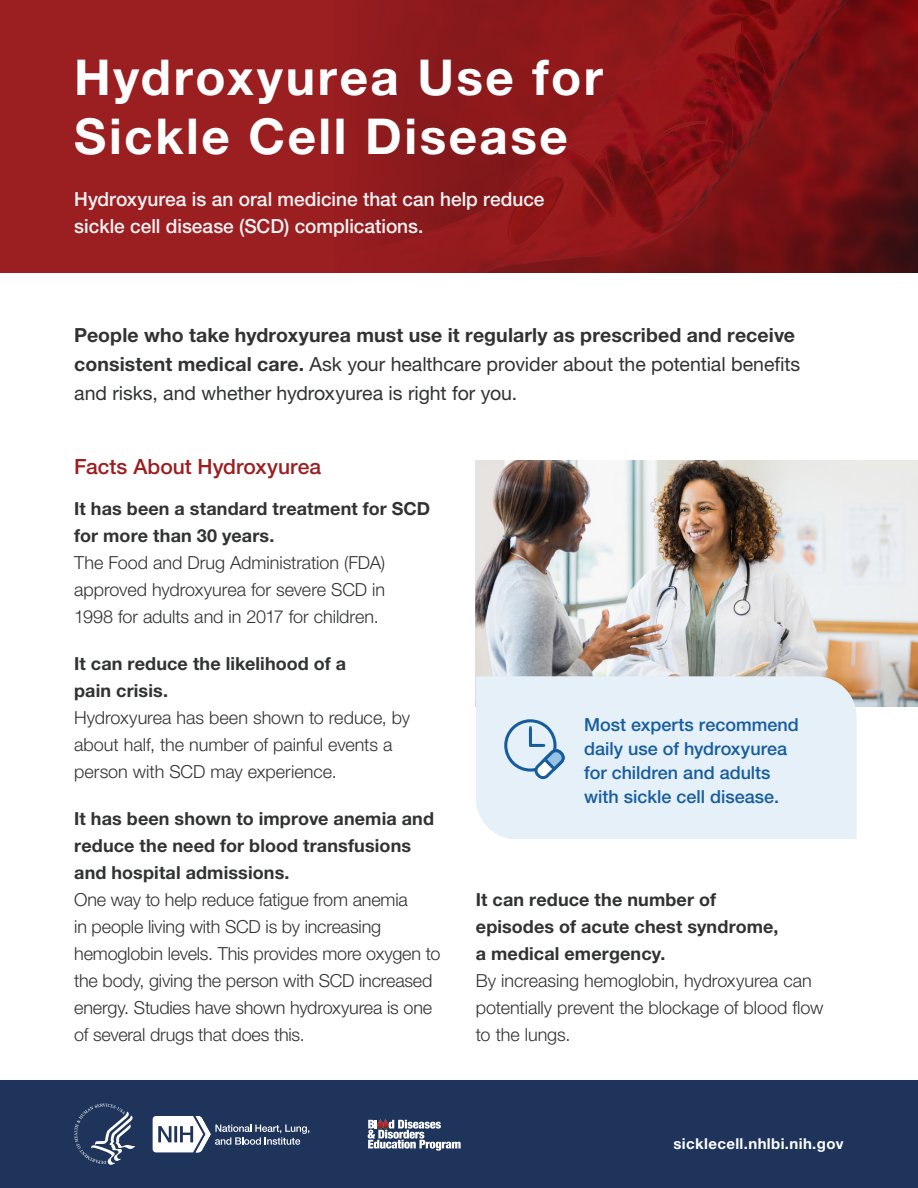
<style>
.page{position:relative;width:918px;height:1188px;background:#fff}
.page>*{position:absolute;margin:0;border:0;box-sizing:border-box;transform-origin:0 0}
.t1{font:700 49.5px/59.4px "Helvetica Neue LT Pro";letter-spacing:.05em;color:#fff}
.t2{font:500 21px "Helvetica Neue LT Pro";color:#9b1e21}
.t3{font:19.5px/28.5px "Helvetica Neue LT Pro";letter-spacing:-.005em;color:#313232}
.t4{font:500 19.5px/27px "Helvetica Neue LT Pro";color:#f3f3f5}
.t5{font:300 18px/27px "Helvetica Neue LT Pro";letter-spacing:-.01em;color:#313232}
.t6{font:700 18px/27px "Helvetica Neue LT Pro";letter-spacing:.005em;color:#313232}
.t7{font:500 18px/24px "Helvetica Neue LT Pro";color:#175d9e}
.t8{font:700 15px "Helvetica Neue LT Pro";letter-spacing:.025em;color:#fff}
.s1{font-weight:700}
</style>
<div class="page">
<img style="left:476px;top:460px;width:442px;height:246px">
<div style="left:0;top:0;width:918px;height:273px;background:#9b1e21"></div>
<img style="left:371px;top:0;width:547px;height:273px">
<div style="left:476px;top:676px;width:381px;height:163px;background:#e5f0f9"></div>
<svg style="left:504px;top:719px;width:61px;height:60px;background:#b8d0e5"></svg>
<div style="left:0;top:1080px;width:918px;height:108px;background:#1e345a"></div>
<svg style="left:74px;top:1104px;width:235px;height:61px"></svg>
<svg style="left:368px;top:1119px;width:93px;height:32px"></svg>
<h1 class="t1" style="left:74px;top:46px;width:530px">Hydroxyurea Use for<br>Sickle Cell Disease</h1>
<p class="t4" style="left:74px;top:185px;width:472px">Hydroxyurea is an oral medicine that can help reduce sickle cell disease (SCD) complications.</p>
<p class="t3" style="left:74px;top:321px;width:728px"><span class="s1">People who take hydroxyurea must use it regularly as prescribed and receive consistent medical care.</span> Ask your healthcare provider about the potential benefits and risks, and whether hydroxyurea is right for you.</p>
<h2 class="t2" style="left:74px;top:454px;width:248px">Facts About Hydroxyurea</h2>
<h3 class="t6" style="left:74px;top:494px;width:357px">It has been a standard treatment for SCD for more than 30 years.</h3>
<p class="t5" style="left:74px;top:548px;width:313px;text-align:justify">The Food and Drug Administration (FDA) approved hydroxyurea for severe SCD in 1998 for adults and in 2017 for children.</p>
<h3 class="t6" style="left:74px;top:650px;width:273px">It can reduce the likelihood of a pain crisis.</h3>
<p class="t5" style="left:74px;top:704px;width:338px">Hydroxyurea has been shown to reduce, by about half, the number of painful events a person with SCD may experience.</p>
<h3 class="t6" style="left:74px;top:805px;width:361px">It has been shown to improve anemia and reduce the need for blood transfusions and hospital admissions.</h3>
<p class="t5" style="left:74px;top:886px;width:368px">One way to help reduce fatigue from anemia<br>in people living with SCD is by increasing hemoglobin levels. This provides more oxygen to the body, giving the person with SCD increased energy. Studies have shown hydroxyurea is one of several drugs that does this.</p>
<h3 class="t6" style="left:476px;top:886px;width:304px">It can reduce the number of episodes of acute chest syndrome, a medical emergency.</h3>
<p class="t7" style="left:584px;top:713px;width:216px">Most experts recommend daily use of hydroxyurea for children and adults with sickle cell disease.</p>
<p class="t5" style="left:476px;top:967px;width:349px">By increasing hemoglobin, hydroxyurea can potentially prevent the blockage of blood flow to the lungs.</p>
<p class="t8" style="left:674px;top:1134px;width:172px">sicklecell.nhlbi.nih.gov</p>
</div>
